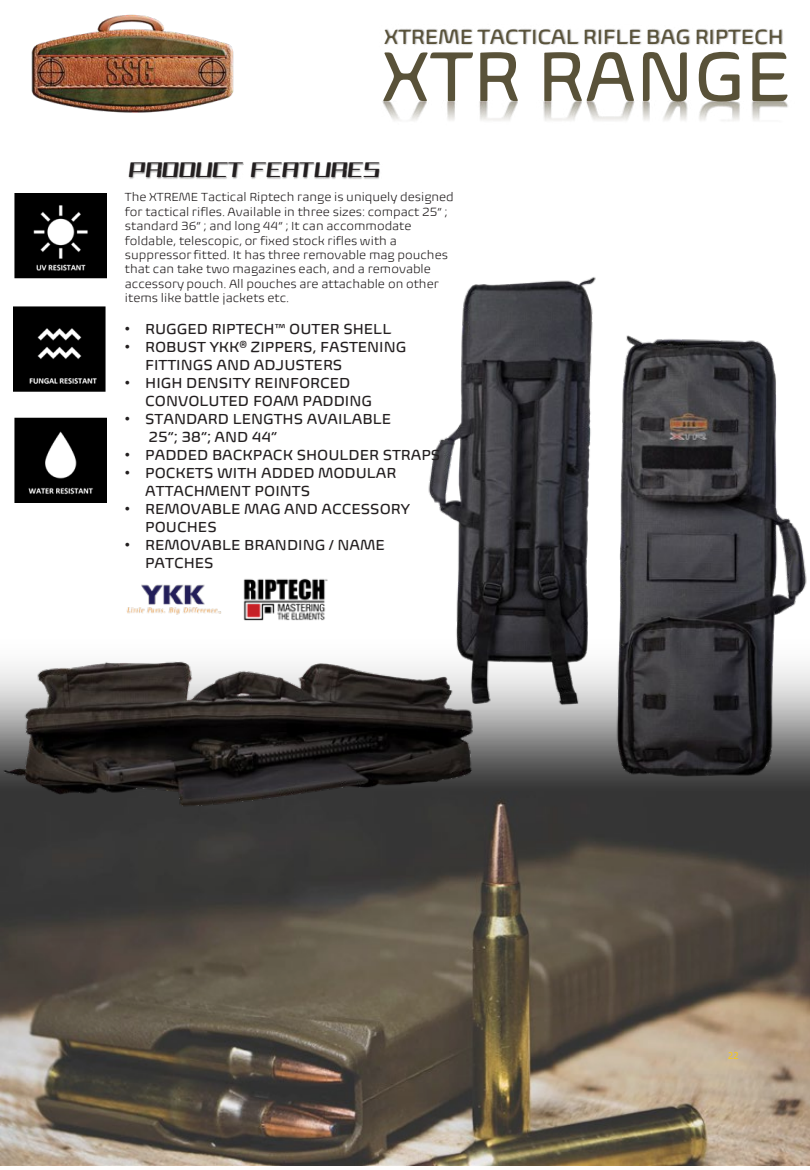
<style>
.page{position:relative;width:810px;height:1170px;background:#fff}
.page>*{position:absolute;margin:0;border:0;box-sizing:border-box;transform-origin:0 0}
.t1{font:72px "Biome";color:#595239}
.t2{font:21px "Biome";color:#595239}
.t3{font:italic expanded 21px "Squarea Expanded";color:#231f20}
.t4{font:15px/18px "Biome";color:#231f20}
.t5{font:300 12px/14.4px "Biome";color:#231f20}
.t6{font:9.6px "Segoe UI";color:#ffcd00}
.s1{font-family:"Arial"}
</style>
<div class="page">
<img style="left:0;top:847px;width:810px;height:319px">
<img style="left:382px;top:100px;width:406px;height:21px">
<img style="left:385px;top:28px;width:398px;height:17px">
<img style="left:0;top:661px;width:515px;height:229px">
<img style="left:515px;top:339px;width:295px;height:508px">
<img style="left:341px;top:277px;width:367px;height:506px">
<img style="left:14px;top:194px;width:92px;height:309px">
<img style="left:129px;top:163px;width:108px;height:16px">
<img style="left:237px;top:162px;width:143px;height:17px">
<img style="left:31px;top:14px;width:203px;height:99px">
<img style="left:127px;top:584px;width:94px;height:31px">
<img style="left:243px;top:578px;width:85px;height:43px">
<h2 class="t2" style="left:384px;top:23px;width:401px">XTREME TACTICAL RIFLE BAG RIPTECH</h2>
<h1 class="t1" style="left:382px;top:32px;width:411px">XTR RANGE</h1>
<h2 class="t3" style="left:129px;top:156px;width:252px">PRODUCT FEATURES</h2>
<p class="t5" style="left:125px;top:190px;width:330px">The XTREME Tactical Riptech range is uniquely designed for tactical rifles. Available in three sizes: compact 25” ; standard 36” ; and long 44” ; It can accommodate foldable, telescopic, or fixed stock rifles with a suppressor fitted. It has three removable mag pouches that can take two magazines each, and a removable accessory pouch. All pouches are attachable on other items like battle jackets etc.</p>
<p class="t4" style="left:125px;top:319px;width:268px"><span class="s1">•</span> RUGGED RIPTECH™ OUTER SHELL</p>
<p class="t4" style="left:145px;top:337px;width:263px;text-indent:-20px"><span class="s1">•</span> ROBUST YKK® ZIPPERS, FASTENING<br>FITTINGS AND ADJUSTERS</p>
<p class="t4" style="left:145px;top:373px;width:228px;text-indent:-20px"><span class="s1">•</span> HIGH DENSITY REINFORCED<br>CONVOLUTED FOAM PADDING</p>
<p class="t4" style="left:148px;top:409px;width:244px;text-indent:-24px"><span class="s1">•</span> STANDARD LENGTHS AVAILABLE<br>25”; 38”; AND 44”</p>
<p class="t4" style="left:125px;top:445px;width:317px"><span class="s1">•</span> PADDED BACKPACK SHOULDER STRAPS</p>
<p class="t4" style="left:145px;top:463px;width:253px;text-indent:-20px"><span class="s1">•</span> POCKETS WITH ADDED MODULAR<br>ATTACHMENT POINTS</p>
<p class="t4" style="left:145px;top:499px;width:266px;text-indent:-20px"><span class="s1">•</span> REMOVABLE MAG AND ACCESSORY<br>POUCHES</p>
<p class="t4" style="left:145px;top:536px;width:241px;text-indent:-20px"><span class="s1">•</span> REMOVABLE BRANDING / NAME<br>PATCHES</p>
<p class="t6" style="left:728px;top:1046px;width:12px">22</p>
</div>
